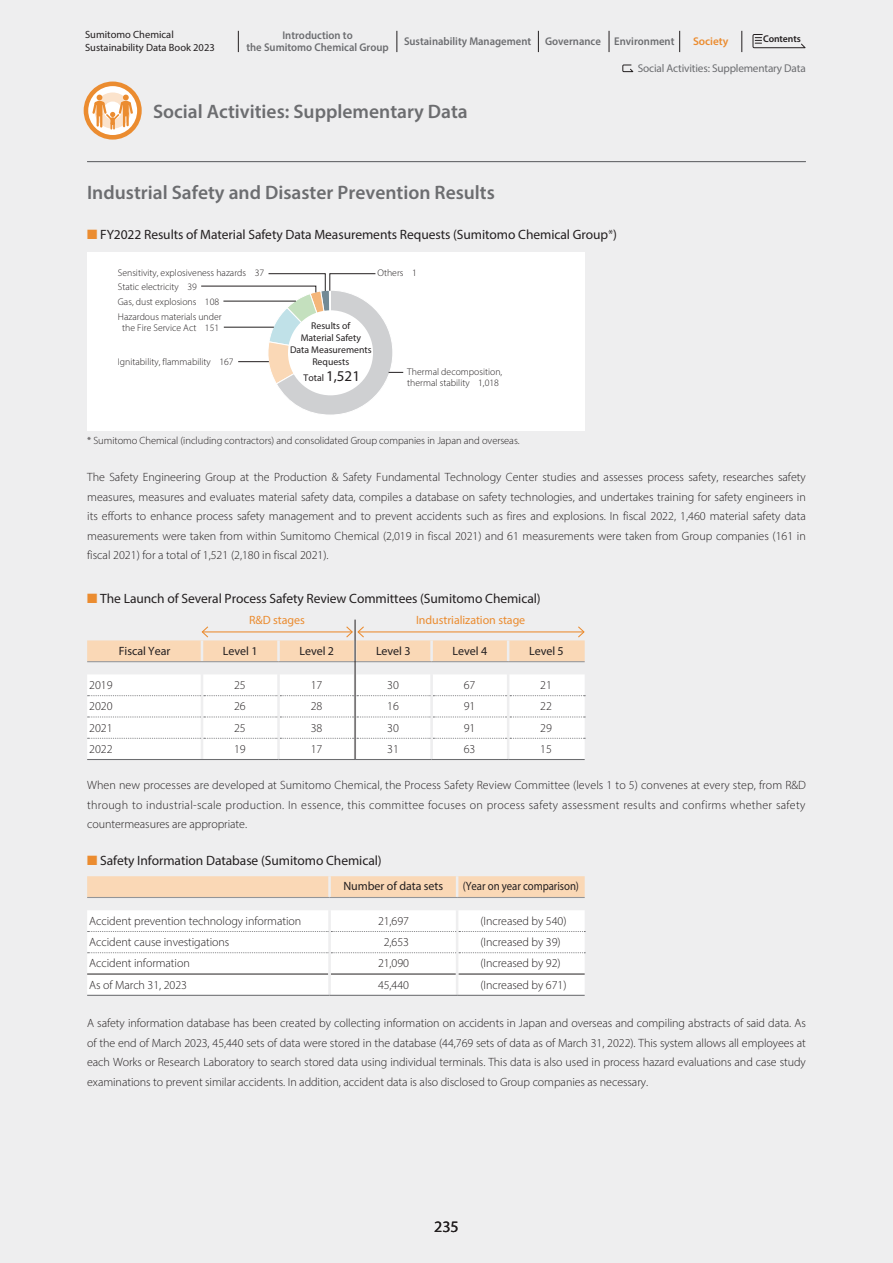
<style>
.page{position:relative;width:893px;height:1263px;background:#eeeeef}
.page>*{position:absolute;margin:0;border:0;box-sizing:border-box;transform-origin:0 0}
.大見出しen{font:600 19.5px "Myriad Pro";color:#6c6d70}
.t1{font:15.9px "Myriad Pro";color:#231f20}
.チャートタイトルen{font:13.5px "Myriad Pro";letter-spacing:-.005em;color:#231f20}
.本文_小_en{font:300 12px/19.5px "Myriad Pro";letter-spacing:-.005em;color:#231f20;text-align:justify}
.表組_L_en{font:300 12px "Myriad Pro";letter-spacing:-.005em;color:#231f20}
.表組_R_en{font:12px "Myriad Pro";letter-spacing:-.005em;color:#231f20}
.表組_R_en-2{font:12px "Myriad Pro";letter-spacing:-.005em;color:#eb8c30}
.表組_R_en-3{font:12px "Myriad Pro";letter-spacing:-.005em;color:#231f20;scale:.9 1}
.t2{font:600 11.25px/12.8px "Myriad Pro";color:#6c6d70;text-align:center;scale:.95 1}
.t3{font:11.25px "Myriad Pro";letter-spacing:-.015em;color:#6c6d70}
.t4{font:600 11.25px "Myriad Pro";color:#eb8c30}
.e_SDB_注記{font:300 10.5px "Myriad Pro";letter-spacing:-.005em;color:#231f20}
.t5{font:10.5px/12.8px "Myriad Pro";color:#231f20}
.t6{font:300 9.75px/10.5px "Myriad Pro";color:#231f20;text-align:center}
.t7{font:9.75px/12px "Myriad Pro";color:#231f20;text-align:center}
.t8{font:600 9.75px "Myriad Pro";letter-spacing:-.01em;color:#231f20}
.s1{color:#eb8c30}
.s2{font-weight:300}
.s3{font-size:15px}
</style>
<div class="page">
<svg style="left:87px;top:876px;width:498px;height:119px;background:#f8f2ed"></svg>
<hr style="left:328px;top:910px;width:3px;height:21px;background:#eeeeef">
<hr style="left:456px;top:910px;width:2px;height:21px;background:#eeeeef">
<hr style="left:328px;top:931px;width:3px;height:22px;background:#eeeeef">
<hr style="left:456px;top:931px;width:2px;height:22px;background:#eeeeef">
<hr style="left:328px;top:953px;width:3px;height:21px;background:#eeeeef">
<hr style="left:456px;top:953px;width:2px;height:21px;background:#eeeeef">
<hr style="left:328px;top:974px;width:3px;height:21px;background:#eeeeef">
<hr style="left:456px;top:974px;width:2px;height:21px;background:#eeeeef">
<hr style="left:87px;top:897px;width:243px;height:1px;background:#939598">
<hr style="left:330px;top:897px;width:127px;height:1px;background:#939598">
<hr style="left:457px;top:897px;width:128px;height:1px;background:#939598">
<hr style="left:87px;top:995px;width:243px;height:1px;background:#6c6d70">
<hr style="left:330px;top:995px;width:127px;height:1px;background:#6c6d70">
<hr style="left:457px;top:995px;width:128px;height:1px;background:#6c6d70">
<hr style="left:87px;top:759px;width:115px;height:1px;background:#6c6d70">
<hr style="left:202px;top:759px;width:77px;height:1px;background:#6c6d70">
<hr style="left:279px;top:759px;width:76px;height:1px;background:#6c6d70">
<hr style="left:355px;top:759px;width:77px;height:1px;background:#6c6d70">
<hr style="left:432px;top:759px;width:76px;height:1px;background:#6c6d70">
<hr style="left:508px;top:759px;width:77px;height:1px;background:#6c6d70">
<hr style="left:355px;top:620px;width:1px;height:139px;background:#231f20">
<svg style="left:87px;top:625px;width:498px;height:134px"></svg>
<div style="left:87px;top:252px;width:498px;height:179px;background:#fff"></div>
<svg style="left:201px;top:273px;width:202px;height:142px"></svg>
<hr style="left:238px;top:361px;width:31px;height:1px;background:#231f20">
<hr style="left:224px;top:327px;width:50px;height:1px;background:#231f20">
<hr style="left:223px;top:301px;width:73px;height:1px;background:#231f20">
<svg style="left:84px;top:82px;width:58px;height:58px"></svg>
<div style="left:88px;top:86px;width:49px;height:49px;background:#fff;border-radius:50%"></div>
<svg style="left:95px;top:92px;width:36px;height:37px"></svg>
<svg style="left:92px;top:95px;width:41px;height:35px"></svg>
<svg style="left:397px;top:31px;width:1px;height:21px"></svg>
<svg style="left:238px;top:31px;width:1px;height:21px"></svg>
<svg style="left:538px;top:31px;width:1px;height:21px"></svg>
<svg style="left:679px;top:31px;width:1px;height:21px"></svg>
<svg style="left:609px;top:31px;width:1px;height:21px"></svg>
<svg style="left:742px;top:31px;width:1px;height:21px"></svg>
<svg style="left:752px;top:34px;width:54px;height:15px"></svg>
<hr style="left:87px;top:161px;width:719px;height:1px;background:#6c6d70">
<svg style="left:622px;top:64px;width:12px;height:9px"></svg>
<p class="t2" style="left:246px;top:28px;width:151px">Introduction to<br>the Sumitomo Chemical Group</p>
<p class="t8" style="left:763px;top:33px;width:39px">Contents</p>
<p class="t5" style="left:85px;top:28px;width:131px">Sumitomo Chemical<br>Sustainability Data Book 2023</p>
<p class="t2" style="left:404px;top:35px;width:286px">Sustainability Management Governance Environment</p>
<p class="t4" style="left:693px;top:34px;width:37px">Society</p>
<h1 class="大見出しen" style="left:153px;top:99px;width:316px">Social Activities: Supplementary Data</h1>
<p class="t3" style="left:638px;top:61px;width:170px">Social Activities: Supplementary Data</p>
<p class="大見出しen" style="left:87px;top:180px;width:409px">Industrial Safety and Disaster Prevention Results</p>
<p class="チャートタイトルen" style="left:87px;top:226px;width:531px"><span class="s1">■</span> FY2022 Results of Material Safety Data Measurements Requests (Sumitomo Chemical Group<span class="s2">*</span>)</p>
<p class="t6" style="left:118px;top:267px;width:148px">Sensitivity, explosiveness hazards 37</p>
<p class="t6" style="left:377px;top:267px;width:41px">Others 1</p>
<p class="t6" style="left:118px;top:281px;width:81px">Static electricity 39</p>
<p class="t6" style="left:118px;top:296px;width:103px">Gas, dust explosions 108</p>
<p class="t6" style="left:118px;top:311px;width:105px">Hazardous materials under the Fire Service Act 151</p>
<p class="t6" style="left:118px;top:356px;width:117px">Ignitability, flammability 167</p>
<p class="t7" style="left:290px;top:319px;width:83px">Results of<br>Material Safety<br>Data Measurements<br>Requests</p>
<p class="t7" style="left:304px;top:372px;width:58px">Total <span class="s3">1,521</span></p>
<p class="t6" style="left:407px;top:367px;width:96px;text-align:left">Thermal decomposition, thermal stability 1,018</p>
<p class="e_SDB_注記" style="left:87px;top:434px;width:434px">* Sumitomo Chemical (including contractors) and consolidated Group companies in Japan and overseas.</p>
<p class="本文_小_en" style="left:87px;top:468px;width:720px">The Safety Engineering Group at the Production &amp; Safety Fundamental Technology Center studies and assesses process safety, researches safety measures, measures and evaluates material safety data, compiles a database on safety technologies, and undertakes training for safety engineers in its efforts to enhance process safety management and to prevent accidents such as fires and explosions. In fiscal 2022, 1,460 material safety data measurements were taken from within Sumitomo Chemical (2,019 in fiscal 2021) and 61 measurements were taken from Group companies (161 in fiscal 2021) for a total of 1,521 (2,180 in fiscal 2021).</p>
<p class="チャートタイトルen" style="left:87px;top:590px;width:455px"><span class="s1">■</span> The Launch of Several Process Safety Review Committees (Sumitomo Chemical)</p>
<p class="表組_R_en-2" style="left:249px;top:612px;width:57px">R&amp;D stages</p>
<p class="表組_R_en-2" style="left:416px;top:612px;width:111px">Industrialization stage</p>
<p class="表組_R_en" style="left:119px;top:644px;width:53px">Fiscal Year</p>
<p class="表組_R_en" style="left:223px;top:644px;width:36px">Level 1</p>
<p class="表組_R_en" style="left:299px;top:644px;width:36px">Level 2</p>
<p class="表組_R_en" style="left:376px;top:644px;width:36px">Level 3</p>
<p class="表組_R_en" style="left:453px;top:644px;width:36px">Level 4</p>
<p class="表組_R_en" style="left:529px;top:644px;width:36px">Level 5</p>
<p class="表組_L_en" style="left:89px;top:678px;width:25px">2019</p>
<p class="表組_L_en" style="left:234px;top:678px;width:13px">25</p>
<p class="表組_L_en" style="left:311px;top:678px;width:13px">17</p>
<p class="表組_L_en" style="left:387px;top:678px;width:13px">30</p>
<p class="表組_L_en" style="left:464px;top:678px;width:13px">67</p>
<p class="表組_L_en" style="left:540px;top:678px;width:13px">21</p>
<p class="表組_L_en" style="left:89px;top:699px;width:25px">2020</p>
<p class="表組_L_en" style="left:234px;top:699px;width:13px">26</p>
<p class="表組_L_en" style="left:311px;top:699px;width:13px">28</p>
<p class="表組_L_en" style="left:387px;top:699px;width:13px">16</p>
<p class="表組_L_en" style="left:464px;top:699px;width:13px">91</p>
<p class="表組_L_en" style="left:540px;top:699px;width:13px">22</p>
<p class="表組_L_en" style="left:89px;top:720px;width:25px">2021</p>
<p class="表組_L_en" style="left:234px;top:720px;width:13px">25</p>
<p class="表組_L_en" style="left:311px;top:720px;width:13px">38</p>
<p class="表組_L_en" style="left:387px;top:720px;width:13px">30</p>
<p class="表組_L_en" style="left:464px;top:720px;width:13px">91</p>
<p class="表組_L_en" style="left:540px;top:720px;width:13px">29</p>
<p class="表組_L_en" style="left:89px;top:742px;width:25px">2022</p>
<p class="表組_L_en" style="left:234px;top:742px;width:13px">19</p>
<p class="表組_L_en" style="left:311px;top:742px;width:13px">17</p>
<p class="表組_L_en" style="left:387px;top:742px;width:13px">31</p>
<p class="表組_L_en" style="left:464px;top:742px;width:13px">63</p>
<p class="表組_L_en" style="left:540px;top:742px;width:13px">15</p>
<p class="本文_小_en" style="left:87px;top:775px;width:720px">When new processes are developed at Sumitomo Chemical, the Process Safety Review Committee (levels 1 to 5) convenes at every step, from R&amp;D through to industrial-scale production. In essence, this committee focuses on process safety assessment results and confirms whether safety countermeasures are appropriate.</p>
<p class="チャートタイトルen" style="left:87px;top:852px;width:296px"><span class="s1">■</span> Safety Information Database (Sumitomo Chemical)</p>
<p class="表組_R_en" style="left:343px;top:878px;width:101px">Number of data sets</p>
<p class="表組_R_en-3" style="left:463px;top:878px;width:131px">(Year on year comparison)</p>
<p class="表組_L_en" style="left:89px;top:914px;width:214px">Accident prevention technology information</p>
<p class="表組_L_en" style="left:378px;top:914px;width:33px">21,697</p>
<p class="表組_L_en" style="left:480px;top:914px;width:88px">(Increased by 540)</p>
<p class="表組_L_en" style="left:89px;top:935px;width:142px">Accident cause investigations</p>
<p class="表組_L_en" style="left:384px;top:935px;width:27px">2,653</p>
<p class="表組_L_en" style="left:480px;top:935px;width:82px">(Increased by 39)</p>
<p class="表組_L_en" style="left:89px;top:956px;width:102px">Accident information</p>
<p class="表組_L_en" style="left:378px;top:956px;width:33px">21,090</p>
<p class="表組_L_en" style="left:480px;top:956px;width:82px">(Increased by 92)</p>
<p class="表組_L_en" style="left:89px;top:977px;width:99px">As of March 31, 2023</p>
<p class="表組_L_en" style="left:378px;top:977px;width:33px">45,440</p>
<p class="表組_L_en" style="left:480px;top:977px;width:88px">(Increased by 671)</p>
<p class="本文_小_en" style="left:87px;top:1013px;width:720px">A safety information database has been created by collecting information on accidents in Japan and overseas and compiling abstracts of said data. As of the end of March 2023, 45,440 sets of data were stored in the database (44,769 sets of data as of March 31, 2022). This system allows all employees at each Works or Research Laboratory to search stored data using individual terminals. This data is also used in process hazard evaluations and case study examinations to prevent similar accidents. In addition, accident data is also disclosed to Group companies as necessary.</p>
<h2 class="t1" style="left:434px;top:1216px;width:26px">235</h2>
</div>
